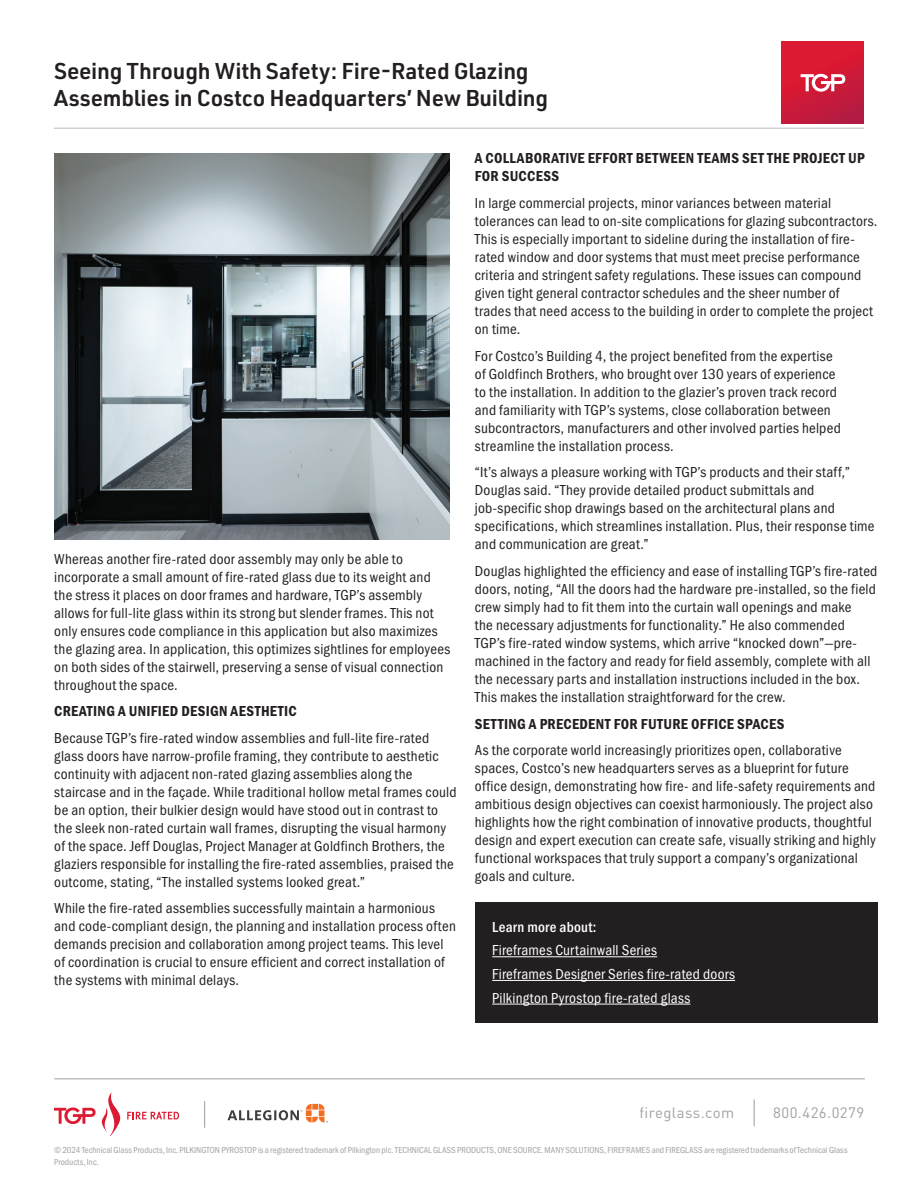
<style>
.page{position:relative;width:918px;height:1188px;background:#fff}
.page>*{position:absolute;margin:0;border:0;box-sizing:border-box;transform-origin:0 0}
.t1{font:600 22.5px/27px "URWDIN";letter-spacing:-.01em;color:#231f20}
.t2{font:15px/18px "Franklin Gothic URW Cond";letter-spacing:.015em;color:#231f20}
.t3{font:15px/18px "Franklin Gothic URW Con Dem";letter-spacing:.025em;color:#231f20}
.t4{font:15px/23.7px "Franklin Gothic URW Cond";letter-spacing:.02em;color:#fff}
.t5{font:15px "DIN Pro";letter-spacing:.03em;color:#a0a1a5}
.t6{font:500 15px "Franklin Gothic URW Cond";letter-spacing:.02em;color:#fff}
.t7{font:9px/12px "Franklin Gothic URW Cond";letter-spacing:.005em;color:#a0a1a5}
</style>
<div class="page">
<div style="left:782px;top:42px;width:82px;height:82px;background:linear-gradient(to bottom,#e31a2f,#bb1a3f)"></div>
<svg style="left:801px;top:74px;width:44px;height:18px"></svg>
<hr style="left:54px;top:128px;width:810px;height:1px;background:#bcbdc0">
<hr style="left:55px;top:1078px;width:810px;height:1px;background:#a0a1a5">
<svg style="left:754px;top:1100px;width:1px;height:26px"></svg>
<svg style="left:204px;top:1101px;width:1px;height:26px"></svg>
<svg style="left:54px;top:1092px;width:125px;height:43px"></svg>
<svg style="left:227px;top:1104px;width:101px;height:18px"></svg>
<img style="left:54px;top:153px;width:396px;height:387px">
<div style="left:475px;top:902px;width:403px;height:120px;background:#231f20"></div>
<hr style="left:492px;top:956px;width:165px;height:1px;background:#fff">
<hr style="left:492px;top:980px;width:243px;height:1px;background:#fff">
<hr style="left:492px;top:1004px;width:198px;height:1px;background:#fff">
<h1 class="t1" style="left:54px;top:57px;width:496px">Seeing Through With Safety: Fire-Rated Glazing<br>Assemblies in Costco Headquarters’ New Building</h1>
<p class="t2" style="left:54px;top:549px;width:398px">Whereas another fire-rated door assembly may only be able to incorporate a small amount of fire-rated glass due to its weight and the stress it places on door frames and hardware, TGP’s assembly allows for full-lite glass within its strong but slender frames. This not only ensures code compliance in this application but also maximizes the glazing area. In application, this optimizes sightlines for employees on both sides of the stairwell, preserving a sense of visual connection throughout the space.</p>
<p class="t3" style="left:54px;top:702px;width:244px">CREATING A UNIFIED DESIGN AESTHETIC</p>
<p class="t2" style="left:54px;top:728px;width:404px">Because TGP’s fire-rated window assemblies and full-lite fire-rated glass doors have narrow-profile framing, they contribute to aesthetic continuity with adjacent non-rated glazing assemblies along the staircase and in the façade. While traditional hollow metal frames could be an option, their bulkier design would have stood out in contrast to the sleek non-rated curtain wall frames, disrupting the visual harmony of the space. Jeff Douglas, Project Manager at Goldfinch Brothers, the glaziers responsible for installing the fire-rated assemblies, praised the outcome, stating, “The installed systems looked great.”</p>
<p class="t2" style="left:54px;top:898px;width:403px">While the fire-rated assemblies successfully maintain a harmonious and code-compliant design, the planning and installation process often demands precision and collaboration among project teams. This level of coordination is crucial to ensure efficient and correct installation of the systems with minimal delays.</p>
<p class="t3" style="left:475px;top:149px;width:391px">A COLLABORATIVE EFFORT BETWEEN TEAMS SET THE PROJECT UP<br>FOR SUCCESS</p>
<p class="t2" style="left:475px;top:193px;width:404px">In large commercial projects, minor variances between material tolerances can lead to on-site complications for glazing subcontractors.<br>This is especially important to sideline during the installation of fire&shy;rated window and door systems that must meet precise performance criteria and stringent safety regulations. These issues can compound given tight general contractor schedules and the sheer number of trades that need access to the building in order to complete the project on time.</p>
<p class="t2" style="left:475px;top:346px;width:367px">For Costco’s Building 4, the project benefited from the expertise of Goldfinch Brothers, who brought over 130 years of experience to the installation. In addition to the glazier’s proven track record and familiarity with TGP’s systems, close collaboration between subcontractors, manufacturers and other involved parties helped streamline the installation process.</p>
<p class="t2" style="left:475px;top:462px;width:401px">“It’s always a pleasure working with TGP’s products and their staff,” Douglas said. “They provide detailed product submittals and job-specific shop drawings based on the architectural plans and specifications, which streamlines installation. Plus, their response time and communication are great.”</p>
<p class="t2" style="left:475px;top:561px;width:404px">Douglas highlighted the efficiency and ease of installing TGP’s fire-rated doors, noting, “All the doors had the hardware pre-installed, so the field crew simply had to fit them into the curtain wall openings and make<br>the necessary adjustments for functionality.” He also commended TGP’s fire-rated window systems, which arrive “knocked down”—pre&shy;machined in the factory and ready for field assembly, complete with all the necessary parts and installation instructions included in the box.<br>This makes the installation straightforward for the crew.</p>
<p class="t3" style="left:475px;top:714px;width:311px">SETTING A PRECEDENT FOR FUTURE OFFICE SPACES</p>
<p class="t2" style="left:475px;top:740px;width:402px">As the corporate world increasingly prioritizes open, collaborative spaces, Costco’s new headquarters serves as a blueprint for future office design, demonstrating how fire- and life-safety requirements and ambitious design objectives can coexist harmoniously. The project also highlights how the right combination of innovative products, thoughtful design and expert execution can create safe, visually striking and highly functional workspaces that truly support a company’s organizational goals and culture.</p>
<p class="t6" style="left:492px;top:916px;width:106px">Learn more about:</p>
<p class="t4" style="left:492px;top:937px;width:244px">Fireframes Curtainwall Series<br>Fireframes Designer Series fire-rated doors<br>Pilkington Pyrostop fire-rated glass</p>
<p class="t5" style="left:639px;top:1101px;width:96px">fireglass.com</p>
<p class="t5" style="left:773px;top:1101px;width:93px">800.426.0279</p>
<p class="t7" style="left:54px;top:1143px;width:795px">© 2024 Technical Glass Products, Inc. PILKINGTON PYROSTOP is a registered trademark of Pilkington plc. TECHNICAL GLASS PRODUCTS, ONE SOURCE. MANY SOLUTIONS, FIREFRAMES and FIREGLASS are registered trademarks of Technical Glass<br>Products, Inc.</p>
</div>
